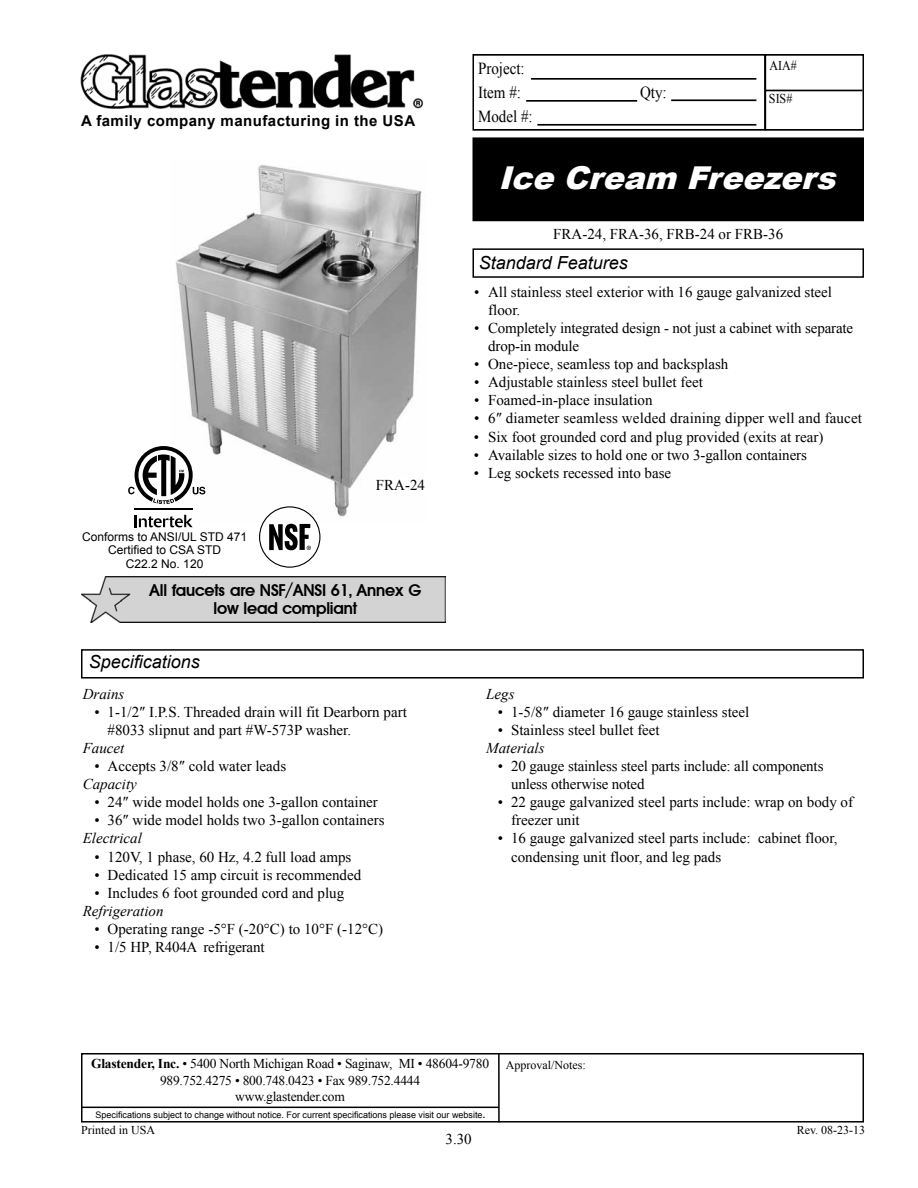
<style>
.page{position:relative;width:918px;height:1188px;background:#fff}
.page>*{position:absolute;margin:0;border:0;box-sizing:border-box;transform-origin:0 0}
.t1{font:italic 900 31.5px "Arial";color:#fff}
.t2{font:italic 18px "Arial";color:#000}
.t3{font:16.8px/23.5px "Times New Roman";color:#000;scale:.89 1}
.t4{font:500 16.5px/18px "Avantage";color:#000;text-align:center}
.t5{font:15px/18.1px "Times New Roman";color:#000}
.t6{font:italic 15px "Times New Roman";color:#000}
.t7{font:700 15px "Arial";letter-spacing:.03em;color:#000}
.t8{font:13.5px/16.2px "Times New Roman";letter-spacing:-.015em;color:#000;text-align:center}
.t9{font:13.5px "Times New Roman";letter-spacing:-.015em;color:#000;scale:.89 1}
.t10{font:12px/13.5px "Arial";color:#000;text-align:center}
.t11{font:12px "Times New Roman";color:#000}
.t12{font:9px "Arial";color:#000}
.s1{font-weight:700}
</style>
<div class="page">
<div style="left:473px;top:138px;width:390px;height:82px;background:#000"></div>
<div style="left:472px;top:137px;width:392px;height:84px;border:2px solid #000"></div>
<div style="left:81px;top:1053px;width:783px;height:70px;border:2px solid #000"></div>
<hr style="left:498px;top:1054px;width:2px;height:68px;background:#000">
<hr style="left:81px;top:1107px;width:418px;height:1px;background:#000">
<div style="left:472px;top:54px;width:294px;height:77px;border:2px solid #000"></div>
<hr style="left:531px;top:78px;width:225px;height:2px;background:#000">
<hr style="left:526px;top:100px;width:111px;height:2px;background:#000">
<hr style="left:671px;top:99px;width:85px;height:2px;background:#000">
<hr style="left:537px;top:124px;width:219px;height:2px;background:#000">
<div style="left:765px;top:54px;width:99px;height:77px;border:2px solid #000"></div>
<hr style="left:765px;top:90px;width:97px;height:1px;background:#000">
<div style="left:81px;top:649px;width:783px;height:30px;border:2px solid #000"></div>
<img style="left:80px;top:54px;width:343px;height:55px">
<img style="left:171px;top:165px;width:251px;height:353px">
<div style="left:472px;top:248px;width:392px;height:30px;border:2px solid #000"></div>
<div style="left:374px;top:478px;width:53px;height:14px;background:#fff"></div>
<svg style="left:259px;top:506px;width:61px;height:62px"></svg>
<img style="left:82px;top:576px;width:364px;height:47px">
<svg style="left:135px;top:515px;width:58px;height:12px"></svg>
<hr style="left:135px;top:509px;width:58px;height:1px;background:#000">
<svg style="left:128px;top:446px;width:77px;height:58px"></svg>
<p class="t7" style="left:81px;top:110px;width:336px">A family company manufacturing in the USA</p>
<p class="t10" style="left:82px;top:530px;width:166px">Conforms to ANSI/UL STD 471<br>Certified to CSA STD<br>C22.2 No. 120</p>
<p class="t5" style="left:376px;top:476px;width:51px">FRA-24</p>
<p class="t4" style="left:149px;top:581px;width:273px">All faucets are NSF/ANSI 61, Annex G low lead compliant</p>
<p class="t2" style="left:89px;top:650px;width:113px">Specifications</p>
<p class="t6" style="left:83px;top:683px;width:43px">Drains</p>
<p class="t5" style="left:108px;top:703px;width:301px;text-indent:-13px">• 1-1/2″ I.P.S. Threaded drain will fit Dearborn part #8033 slipnut and part #W-573P washer.</p>
<p class="t6" style="left:83px;top:738px;width:43px">Faucet</p>
<p class="t5" style="left:94px;top:757px;width:193px">• Accepts 3/8″ cold water leads</p>
<p class="t6" style="left:83px;top:774px;width:56px">Capacity</p>
<p class="t5" style="left:94px;top:793px;width:285px">• 24″ wide model holds one 3-gallon container</p>
<p class="t5" style="left:94px;top:811px;width:292px">• 36″ wide model holds two 3-gallon containers</p>
<p class="t6" style="left:83px;top:828px;width:61px">Electrical</p>
<p class="t5" style="left:94px;top:847px;width:258px">• 120V, 1 phase, 60 Hz, 4.2 full load amps</p>
<p class="t5" style="left:94px;top:865px;width:268px">• Dedicated 15 amp circuit is recommended</p>
<p class="t5" style="left:94px;top:883px;width:251px">• Includes 6 foot grounded cord and plug</p>
<p class="t6" style="left:83px;top:900px;width:82px">Refrigeration</p>
<p class="t5" style="left:94px;top:919px;width:290px">• Operating range -5°F (-20°C) to 10°F (-12°C)</p>
<p class="t5" style="left:94px;top:938px;width:172px">• 1/5 HP, R404A refrigerant</p>
<p class="t3" style="left:478px;top:57px;width:54px">Project:<br>Item #:</p>
<p class="t3" style="left:478px;top:104px;width:63px">Model #:</p>
<p class="t3" style="left:640px;top:80px;width:31px">Qty:</p>
<p class="t9" style="left:770px;top:56px;width:32px">AIA#</p>
<p class="t9" style="left:769px;top:90px;width:28px">SIS#</p>
<h1 class="t1" style="left:499px;top:155px;width:350px">IceCream Freezers</h1>
<p class="t5" style="left:553px;top:225px;width:232px">FRA-24, FRA-36, FRB-24 or FRB-36</p>
<p class="t2" style="left:479px;top:251px;width:151px">Standard Features</p>
<p class="t5" style="left:488px;top:283px;width:345px;text-indent:-14px">• All stainless steel exterior with 16 gauge galvanized steel floor.</p>
<p class="t5" style="left:488px;top:319px;width:367px;text-indent:-14px">• Completely integrated design - not just a cabinet with separate drop-in module</p>
<p class="t5" style="left:474px;top:355px;width:256px">• One-piece, seamless top and backsplash</p>
<p class="t5" style="left:474px;top:373px;width:231px">• Adjustable stainless steel bullet feet</p>
<p class="t5" style="left:474px;top:391px;width:180px">• Foamed-in-place insulation</p>
<p class="t5" style="left:474px;top:409px;width:390px">• 6″ diameter seamless welded draining dipper well and faucet</p>
<p class="t5" style="left:474px;top:427px;width:351px">• Six foot grounded cord and plug provided (exits at rear)</p>
<p class="t5" style="left:474px;top:445px;width:335px">• Available sizes to hold one or two 3-gallon containers</p>
<p class="t5" style="left:474px;top:463px;width:199px">• Leg sockets recessed into base</p>
<p class="t6" style="left:486px;top:683px;width:30px">Legs</p>
<p class="t5" style="left:498px;top:703px;width:253px">• 1-5/8″ diameter 16 gauge stainless steel</p>
<p class="t5" style="left:498px;top:721px;width:163px">• Stainless steel bullet feet</p>
<p class="t6" style="left:486px;top:738px;width:60px">Materials</p>
<p class="t5" style="left:511px;top:757px;width:314px;text-indent:-13px">• 20 gauge stainless steel parts include: all components unless otherwise noted</p>
<p class="t5" style="left:511px;top:793px;width:344px;text-indent:-13px">• 22 gauge galvanized steel parts include: wrap on body of freezer unit</p>
<p class="t5" style="left:511px;top:829px;width:328px;text-indent:-13px">• 16 gauge galvanized steel parts include: cabinet floor, condensing unit floor, and leg pads</p>
<p class="t8" style="left:91px;top:1056px;width:399px"><span class="s1">Glastender, Inc.</span> • 5400 North Michigan Road • Saginaw, MI • 48604-9780<br>989.752.4275 • 800.748.0423 • Fax 989.752.4444<br>www.glastender.com</p>
<p class="t11" style="left:506px;top:1057px;width:81px">Approval/Notes:</p>
<p class="t12" style="left:96px;top:1108px;width:391px">Specifications subject to change without notice. For current specifications please visit our website<span class="s1">.</span></p>
<p class="t11" style="left:81px;top:1122px;width:76px">Printed in USA</p>
<p class="t5" style="left:446px;top:1130px;width:28px">3.30</p>
<p class="t11" style="left:797px;top:1122px;width:70px">Rev. 08-23-13</p>
</div>
